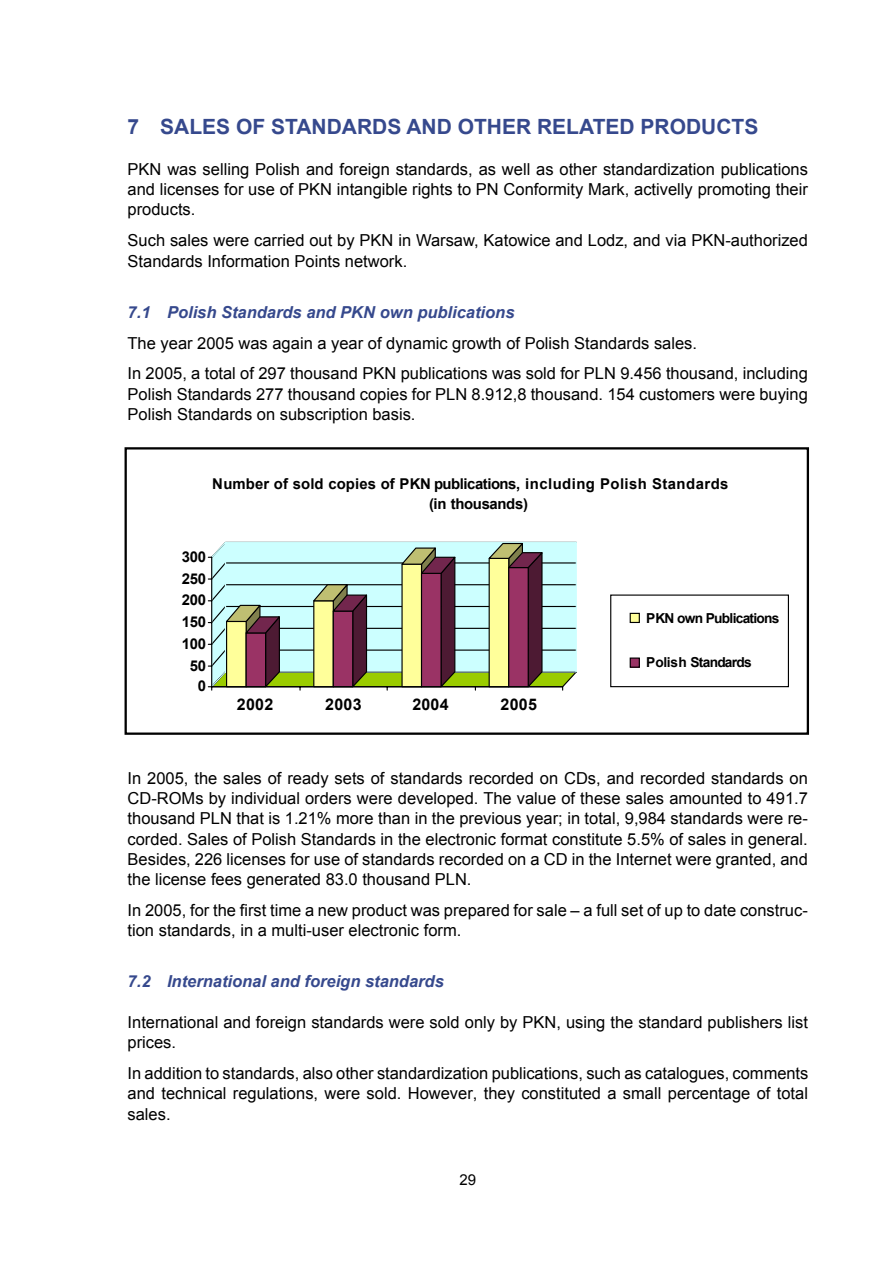
<style>
.page{position:relative;width:893px;height:1263px;background:#fff}
.page>*{position:absolute;margin:0;border:0;box-sizing:border-box;transform-origin:0 0}
.t1{font:700 21px "Arial";color:#36498d}
.t2{font:16.5px/20.2px "Arial";color:#000}
.t3{font:italic 700 16.5px "Arial";color:#36498d}
.t4{font:700 16.05px "Arial";letter-spacing:.015em;color:#000}
.t5{font:15px "Arial";color:#000}
.t6{font:700 14.85px/19.5px "Arial";letter-spacing:.005em;color:#000}
.t7{font:700 13.8px "Arial";letter-spacing:-.055em;color:#000}
</style>
<div class="page">
<div style="left:125px;top:447px;width:684px;height:288px;border:2px solid #000"></div>
<svg style="left:208px;top:541px;width:368px;height:149px"></svg>
<div style="left:610px;top:594px;width:179px;height:93px;border:1px solid #000"></div>
<div style="left:630px;top:613px;width:9px;height:9px;background:#ffff9a"></div>
<div style="left:630px;top:613px;width:10px;height:10px;border:1px solid #000"></div>
<div style="left:630px;top:658px;width:9px;height:9px;background:#9a3365"></div>
<div style="left:630px;top:657px;width:10px;height:11px;border:1px solid #000"></div>
<p class="t1" style="left:128px;top:113px;width:632px">7 SALES OF STANDARDS AND OTHER RELATED PRODUCTS</p>
<p class="t2" style="left:128px;top:159px;width:682px;text-align:justify">PKN was selling Polish and foreign standards, as well as other standardization publications and licenses for use of PKN intangible rights to PN Conformity Mark, activelly promoting their products.</p>
<p class="t2" style="left:128px;top:231px;width:682px">Such sales were carried out by PKN in Warsaw, Katowice and Lodz, and via PKN-authorized<br>Standards Information Points network.</p>
<p class="t3" style="left:128px;top:301px;width:388px">7.1 Polish Standards and PKN own publications</p>
<p class="t2" style="left:128px;top:327px;width:682px;line-height:30.9px">The year 2005 was again a year of dynamic growth of Polish Standards sales.<br>In 2005, a total of 297 thousand PKN publications was sold for PLN 9.456 thousand, including</p>
<p class="t2" style="left:128px;top:384px;width:682px">Polish Standards 277 thousand copies for PLN 8.912,8 thousand. 154 customers were buying<br>Polish Standards on subscription basis.</p>
<p class="t6" style="left:429px;top:475px;width:301px;text-indent:-217px">Number of sold copies of PKN publications, including Polish Standards (in thousands)</p>
<p class="t6" style="left:182px;top:547px;width:26px">300</p>
<p class="t6" style="left:182px;top:569px;width:26px">250</p>
<p class="t6" style="left:182px;top:591px;width:26px">200</p>
<p class="t6" style="left:182px;top:613px;width:26px">150</p>
<p class="t6" style="left:182px;top:634px;width:26px">100</p>
<p class="t6" style="left:190px;top:656px;width:18px">50</p>
<p class="t6" style="left:198px;top:677px;width:10px">0</p>
<p class="t4" style="left:237px;top:693px;width:38px">2002</p>
<p class="t4" style="left:325px;top:693px;width:38px">2003</p>
<p class="t4" style="left:412px;top:693px;width:38px">2004</p>
<p class="t4" style="left:501px;top:693px;width:38px">2005</p>
<p class="t7" style="left:646px;top:609px;width:135px">PKN own Publications</p>
<p class="t7" style="left:646px;top:653px;width:107px">Polish Standards</p>
<p class="t2" style="left:128px;top:768px;width:682px;text-align:justify">In 2005, the sales of ready sets of standards recorded on CDs, and recorded standards on CD-ROMs by individual orders were developed. The value of these sales amounted to 491.7 thousand PLN that is 1.21% more than in the previous year; in total, 9,984 standards were re&shy;corded. Sales of Polish Standards in the electronic format constitute 5.5% of sales in general.<br>Besides, 226 licenses for use of standards recorded on a CD in the Internet were granted, and the license fees generated 83.0 thousand PLN.</p>
<p class="t2" style="left:128px;top:900px;width:682px">In 2005, for the first time a new product was prepared for sale – a full set of up to date construc&shy;tion standards, in a multi-user electronic form.</p>
<p class="t3" style="left:128px;top:971px;width:318px">7.2 International and foreign standards</p>
<p class="t2" style="left:128px;top:1012px;width:682px">International and foreign standards were sold only by PKN, using the standard publishers list prices.</p>
<p class="t2" style="left:128px;top:1063px;width:682px;text-align:justify">In addition to standards, also other standardization publications, such as catalogues, comments and technical regulations, were sold. However, they constituted a small percentage of total sales.</p>
<p class="t5" style="left:459px;top:1169px;width:18px">29</p>
</div>
